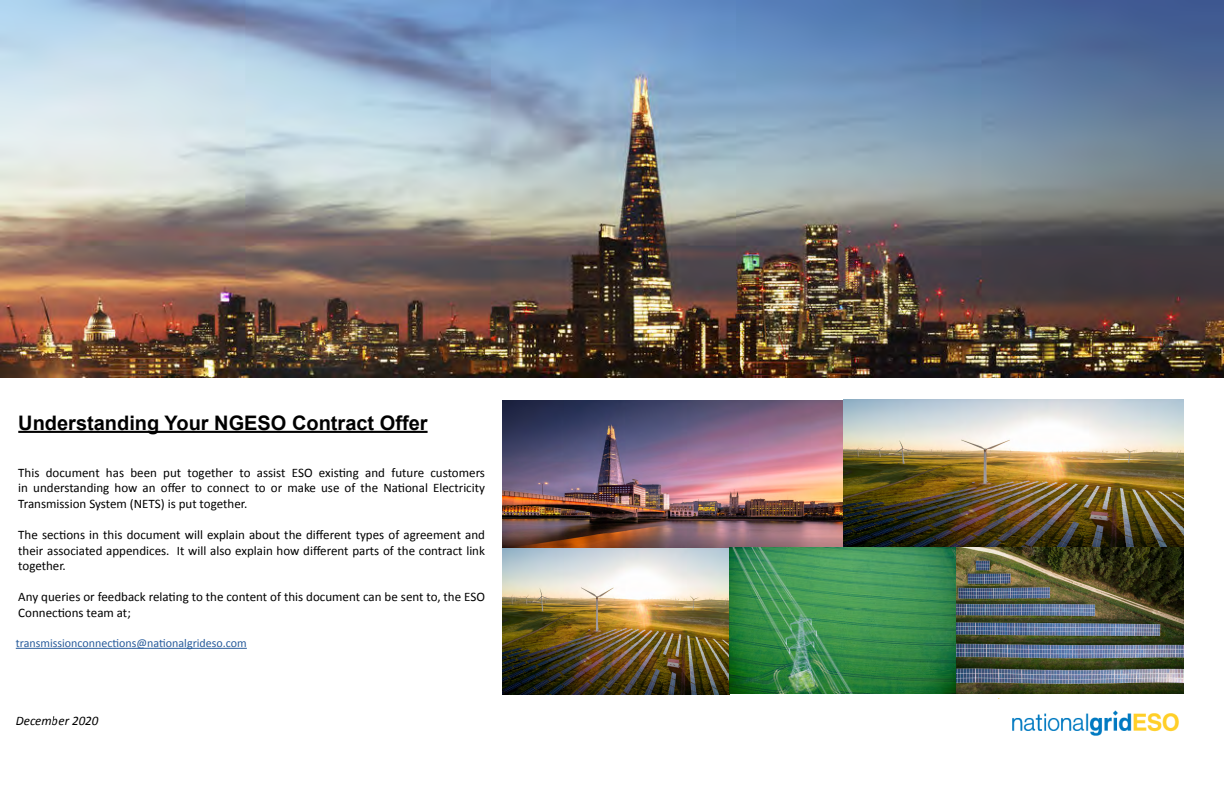
<style>
.page{position:relative;width:1224px;height:792px;background:#fff}
.page>*{position:absolute;margin:0;border:0;box-sizing:border-box;transform-origin:0 0}
.t1{font:700 20px "Arial";color:#000}
.t2{font:13px/15.6px "Calibri";color:#000;text-align:justify}
.t3{font:italic 13px "Calibri";color:#000}
.t4{font:12px "Calibri";color:#275b9b}
</style>
<div class="page">
<img style="left:0;top:0;width:1224px;height:377px">
<hr style="left:18px;top:431px;width:410px;height:2px;background:#000">
<hr style="left:16px;top:648px;width:231px;height:1px;background:#275b9b">
<img style="left:503px;top:400px;width:681px;height:295px">
<img style="left:1012px;top:710px;width:167px;height:26px">
<h1 class="t1" style="left:18px;top:409px;width:411px">Understanding Your NGESO Contract Offer</h1>
<p class="t2" style="left:18px;top:464px;width:468px">This document has been put together to assist ESO existing and future customers in understanding how an offer to connect to or make use of the National Electricity Transmission System (NETS) is put together.</p>
<p class="t2" style="left:18px;top:527px;width:468px">The sections in this document will explain about the different types of agreement and their associated appendices. It will also explain how different parts of the contract link together.</p>
<p class="t2" style="left:18px;top:589px;width:468px">Any queries or feedback relating to the content of this document can be sent to, the ESO<br>Connections team at;</p>
<p class="t4" style="left:16px;top:635px;width:233px">transmissionconnections@nationalgrideso.com</p>
<p class="t3" style="left:16px;top:712px;width:84px">December 2020</p>
</div>
